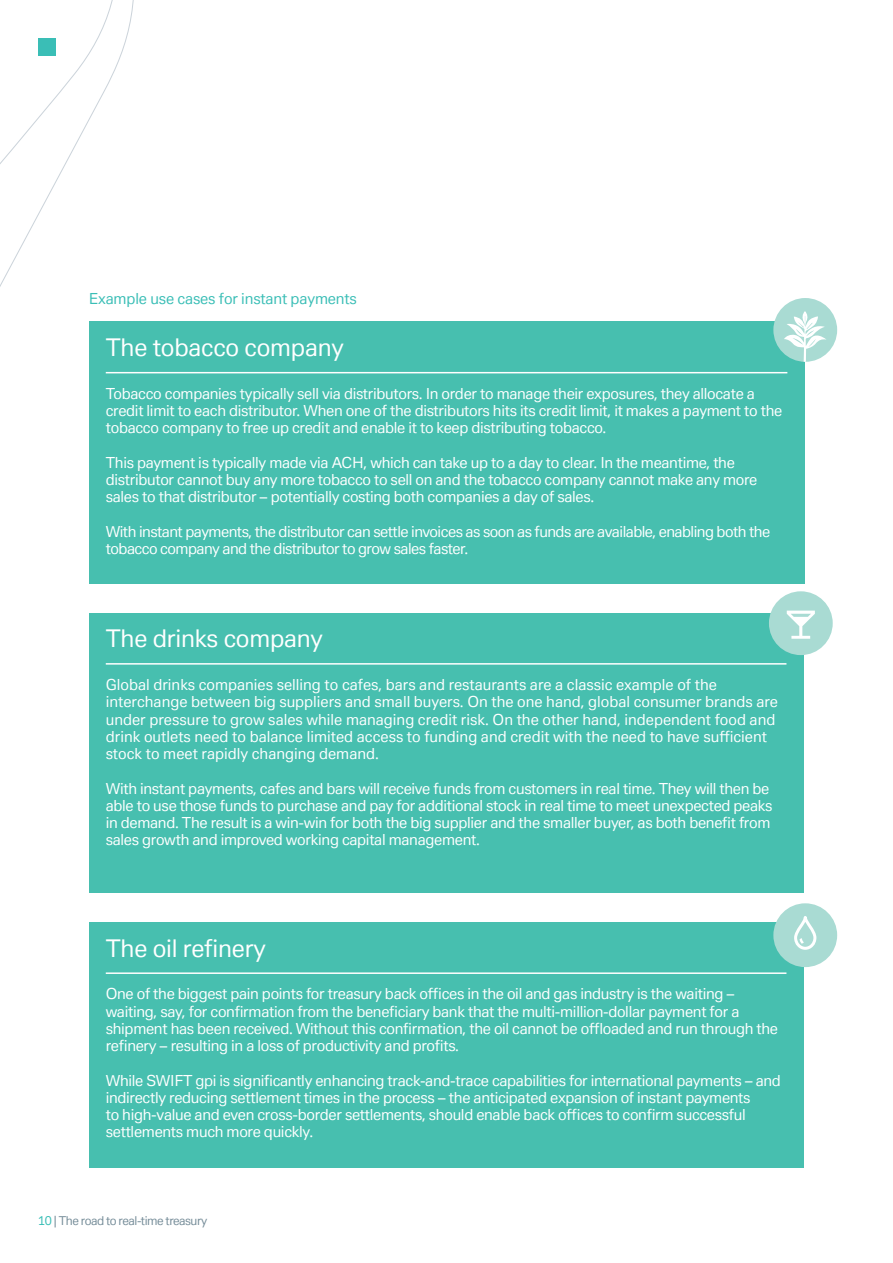
<style>
.page{position:relative;width:893px;height:1263px;background:#fff}
.page>*{position:absolute;margin:0;border:0;box-sizing:border-box;transform-origin:0 0}
.t1{font:24px "Deutsche Bank Text";letter-spacing:-.01em;color:#fff}
.t2{font:15px/17.2px "Deutsche Bank Text";letter-spacing:-.02em;color:#fff}
.t3{font:15px/17.2px "Deutsche Bank Text";color:#fff}
.t4{font:15px "Deutsche Bank Text";letter-spacing:-.01em;color:#3abeb6}
.t5{font:12px "Deutsche Bank Text";letter-spacing:-.04em;color:#768d99}
.s1{color:#3abeb6}
</style>
<div class="page">
<svg style="left:0;top:0;width:134px;height:287px"></svg>
<div style="left:89px;top:613px;width:714px;height:279px;background:#47bfaf"></div>
<hr style="left:106px;top:663px;width:680px;height:2px;background:#fff">
<div style="left:89px;top:922px;width:714px;height:245px;background:#47bfaf"></div>
<hr style="left:106px;top:972px;width:680px;height:2px;background:#fff">
<div style="left:773px;top:903px;width:64px;height:64px;background:#a9dbd3;border-radius:50%"></div>
<svg style="left:794px;top:916px;width:23px;height:34px"></svg>
<div style="left:769px;top:591px;width:64px;height:64px;background:#a9dbd3;border-radius:50%"></div>
<svg style="left:787px;top:611px;width:28px;height:28px"></svg>
<div style="left:89px;top:321px;width:715px;height:263px;background:#47bfaf"></div>
<hr style="left:106px;top:372px;width:681px;height:1px;background:#fff">
<div style="left:773px;top:298px;width:64px;height:64px;background:#a9dbd3;border-radius:50%"></div>
<svg style="left:784px;top:311px;width:42px;height:51px"></svg>
<p class="t4" style="left:89px;top:289px;width:270px">Example use cases for instant payments</p>
<h1 class="t1" style="left:106px;top:332px;width:240px">The tobacco company</h1>
<p class="t2" style="left:106px;top:385px;width:678px">Tobacco companies typically sell via distributors. In order to manage their exposures, they allocate a credit limit to each distributor. When one of the distributors hits its credit limit, it makes a payment to the tobacco company to free up credit and enable it to keep distributing tobacco.</p>
<p class="t2" style="left:106px;top:454px;width:653px">This payment is typically made via ACH, which can take up to a day to clear. In the meantime, the distributor cannot buy any more tobacco to sell on and the tobacco company cannot make any more sales to that distributor – potentially costing both companies a day of sales.</p>
<p class="t2" style="left:106px;top:523px;width:666px">With instant payments, the distributor can settle invoices as soon as funds are available, enabling both the tobacco company and the distributor to grow sales faster.</p>
<h1 class="t1" style="left:106px;top:623px;width:219px">The drinks company</h1>
<p class="t3" style="left:106px;top:676px;width:674px">Global drinks companies selling to cafes, bars and restaurants are a classic example of the interchange between big suppliers and small buyers. On the one hand, global consumer brands are under pressure to grow sales while managing credit risk. On the other hand, independent food and drink outlets need to balance limited access to funding and credit with the need to have sufficient stock to meet rapidly changing demand.</p>
<p class="t2" style="left:106px;top:779px;width:668px">With instant payments, cafes and bars will receive funds from customers in real time. They will then be able to use those funds to purchase and pay for additional stock in real time to meet unexpected peaks in demand. The result is a win-win for both the big supplier and the smaller buyer, as both benefit from sales growth and improved working capital management.</p>
<h1 class="t1" style="left:106px;top:933px;width:161px">The oil refinery</h1>
<p class="t2" style="left:106px;top:985px;width:674px">One of the biggest pain points for treasury back offices in the oil and gas industry is the waiting – waiting, say, for confirmation from the beneficiary bank that the multi-million-dollar payment for a shipment has been received. Without this confirmation, the oil cannot be offloaded and run through the refinery – resulting in a loss of productivity and profits.</p>
<p class="t2" style="left:106px;top:1071px;width:677px">While SWIFT gpi is significantly enhancing track-and-trace capabilities for international payments – and indirectly reducing settlement times in the process – the anticipated expansion of instant payments<br>to high-value and even cross-border settlements, should enable back offices to confirm successful settlements much more quickly.</p>
<p class="t5" style="left:38px;top:1213px;width:170px"><span class="s1">10</span> | The road to real-time treasury</p>
</div>
